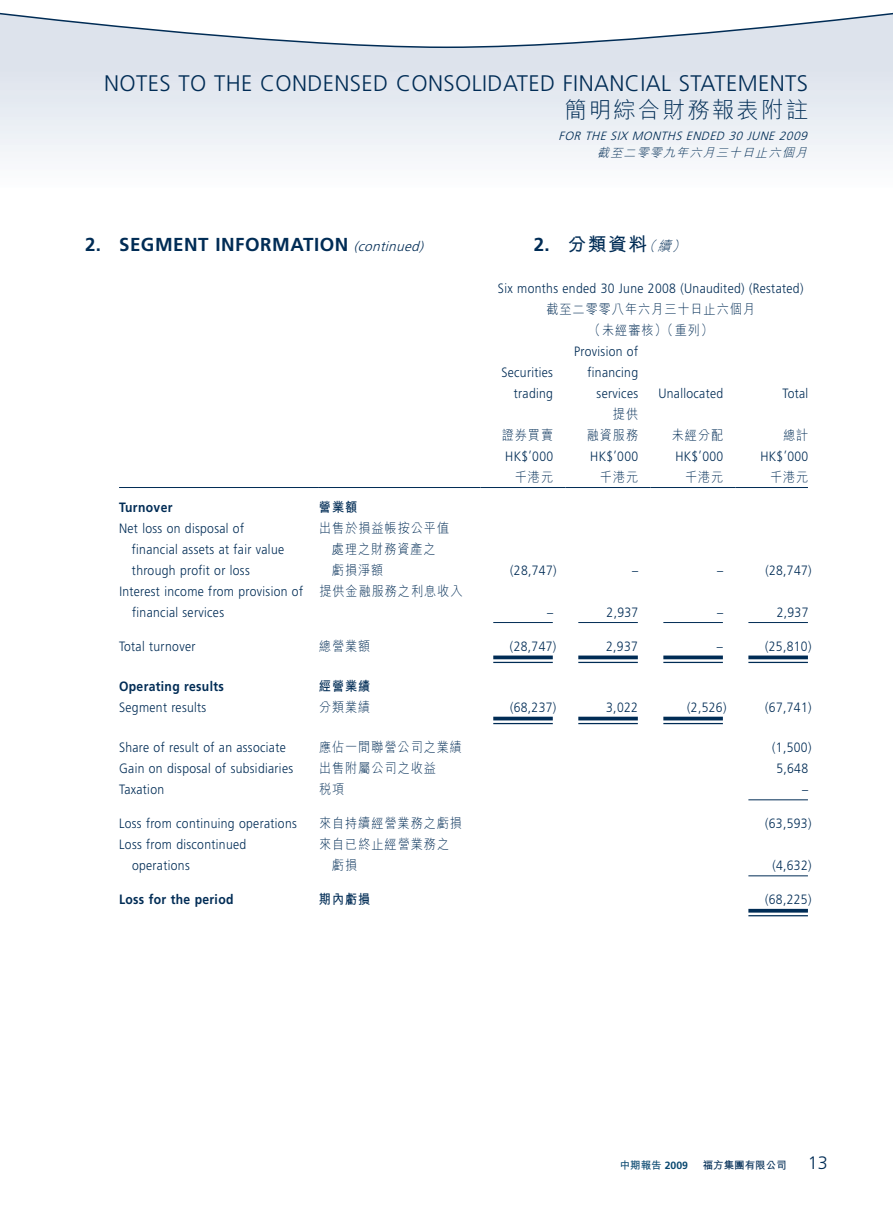
<style>
.page{position:relative;width:893px;height:1212px;background:#fff}
.page>*{position:absolute;margin:0;border:0;box-sizing:border-box;transform-origin:0 0}
.t1{font:300 22.5px "Frutiger LT Std";letter-spacing:.02em;color:#002c55}
.t2{font:300 22.5px "M Hei HK";letter-spacing:.095em;color:#002c55}
.t3{font:700 18.75px "Frutiger LT Std";letter-spacing:.03em;color:#002c55}
.t4{font:700 18.75px "M Hei HK";color:#002c55}
.t5{font:300 13.5px/21px "Frutiger LT Std";letter-spacing:.03em;color:#002c55;scale:.9 1}
.t6{font:300 13.5px/21px "M Hei HK";letter-spacing:.08em;color:#002c55;scale:.9 1}
.t7{font:700 13.5px "Frutiger LT Std";letter-spacing:.03em;color:#002c55;scale:.9 1}
.t8{font:700 13.5px "M Hei HK";letter-spacing:.08em;color:#002c55;scale:.9 1}
.t9{font:italic 300 12px "Frutiger LT Std";color:#002c55}
.t10{font:italic 300 12px "M Hei HK";color:#002c55}
.t11{font:700 10.5px "M Hei HK";color:#002c55}
.t12{font:700 10.5px "M Hei HK";color:#094870}
.s1{font-weight:300;font-style:italic;font-size:13.5px}
.s2{font-family:"Frutiger LT Std"}
.s3{font-family:"Frutiger LT Std";font-weight:300;font-size:18px}
</style>
<div class="page">
<svg style="left:0;top:12px;width:893px;height:145px"></svg>
<hr style="left:119px;top:487px;width:200px;height:1px;background:#002c55">
<hr style="left:319px;top:487px;width:161px;height:1px;background:#002c55">
<hr style="left:480px;top:487px;width:86px;height:1px;background:#002c55">
<hr style="left:566px;top:487px;width:85px;height:1px;background:#002c55">
<hr style="left:651px;top:487px;width:85px;height:1px;background:#002c55">
<hr style="left:736px;top:487px;width:72px;height:1px;background:#002c55">
<hr style="left:493px;top:622px;width:60px;height:1px;background:#002c55">
<hr style="left:578px;top:622px;width:60px;height:1px;background:#002c55">
<hr style="left:663px;top:622px;width:60px;height:1px;background:#002c55">
<hr style="left:748px;top:622px;width:60px;height:1px;background:#002c55">
<svg style="left:493px;top:655px;width:60px;height:4px"></svg>
<hr style="left:493px;top:662px;width:60px;height:1px;background:#002c55">
<svg style="left:578px;top:655px;width:60px;height:4px"></svg>
<hr style="left:578px;top:662px;width:60px;height:1px;background:#002c55">
<svg style="left:663px;top:655px;width:60px;height:4px"></svg>
<hr style="left:663px;top:662px;width:60px;height:1px;background:#002c55">
<svg style="left:748px;top:655px;width:60px;height:4px"></svg>
<hr style="left:748px;top:662px;width:60px;height:1px;background:#002c55">
<hr style="left:493px;top:717px;width:60px;height:3px;background:#002c55">
<hr style="left:493px;top:723px;width:60px;height:1px;background:#002c55">
<hr style="left:578px;top:717px;width:60px;height:3px;background:#002c55">
<hr style="left:578px;top:723px;width:60px;height:1px;background:#002c55">
<hr style="left:663px;top:717px;width:60px;height:3px;background:#002c55">
<hr style="left:663px;top:723px;width:60px;height:1px;background:#002c55">
<hr style="left:748px;top:799px;width:60px;height:1px;background:#002c55">
<hr style="left:748px;top:875px;width:60px;height:1px;background:#002c55">
<hr style="left:748px;top:909px;width:60px;height:3px;background:#002c55">
<hr style="left:748px;top:915px;width:60px;height:1px;background:#002c55">
<h1 class="t1" style="left:104px;top:70px;width:706px">NOTES TO THE CONDENSED CONSOLIDATED FINANCIAL STATEMENTS</h1>
<h1 class="t2" style="left:564px;top:99px;width:245px">簡明綜合財務報表附註</h1>
<p class="t9" style="left:559px;top:129px;width:253px">FOR THE SIX MONTHS ENDED 30 JUNE 2009</p>
<p class="t10" style="left:597px;top:146px;width:214px">截至二零零九年六月三十日止六個月</p>
<h2 class="t3" style="left:85px;top:233px;width:343px">2. SEGMENT INFORMATION <span class="s1">(continued)</span></h2>
<h2 class="t4" style="left:534px;top:230px;width:157px"><span class="s2">2.</span> 分類資料<span class="s1">（續）</span></h2>
<p class="t5" style="left:498px;top:278px;width:341px">Six months ended 30 June 2008 (Unaudited) (Restated)</p>
<p class="t6" style="left:546px;top:298px;width:233px;text-align:center">截至二零零八年六月三十日止六個月（未經審核）（重列）</p>
<p class="t5" style="left:501px;top:362px;width:59px;text-align:right">Securities trading</p>
<p class="t5" style="left:574px;top:341px;width:73px;text-align:right">Provision of financing services</p>
<p class="t5" style="left:658px;top:383px;width:74px">Unallocated</p>
<p class="t5" style="left:783px;top:383px;width:30px">Total</p>
<p class="t6" style="left:502px;top:424px;width:59px">證券買賣</p>
<p class="t6" style="left:587px;top:403px;width:59px;text-align:right">提供<br>融資服務</p>
<p class="t6" style="left:672px;top:424px;width:59px">未經分配</p>
<p class="t6" style="left:783px;top:424px;width:30px">總計</p>
<p class="t7" style="left:119px;top:499px;width:61px">Turnover</p>
<p class="t8" style="left:319px;top:497px;width:44px">營業額</p>
<p class="t5" style="left:132px;top:518px;width:171px;text-indent:-13px">Net loss on disposal of financial assets at fair value through profit or loss</p>
<p class="t6" style="left:332px;top:517px;width:132px;text-indent:-13px">出售於損益帳按公平值處理之財務資產之虧損淨額</p>
<p class="t5" style="left:132px;top:581px;width:191px;text-indent:-13px">Interest income from provision of financial services</p>
<p class="t6" style="left:319px;top:580px;width:161px">提供金融服務之利息收入</p>
<p class="t5" style="left:505px;top:446px;width:55px">HK$’000</p>
<p class="t5" style="left:590px;top:446px;width:55px">HK$’000</p>
<p class="t5" style="left:675px;top:446px;width:55px">HK$’000</p>
<p class="t5" style="left:760px;top:446px;width:55px">HK$’000</p>
<p class="t6" style="left:515px;top:466px;width:44px">千港元</p>
<p class="t6" style="left:600px;top:466px;width:44px">千港元</p>
<p class="t6" style="left:685px;top:466px;width:44px">千港元</p>
<p class="t6" style="left:770px;top:466px;width:44px">千港元</p>
<p class="t5" style="left:510px;top:560px;width:53px">(28,747)</p>
<p class="t5" style="left:632px;top:560px;width:8px">–</p>
<p class="t5" style="left:717px;top:560px;width:8px">–</p>
<p class="t5" style="left:765px;top:560px;width:53px">(28,747)</p>
<p class="t5" style="left:547px;top:602px;width:8px">–</p>
<p class="t5" style="left:607px;top:602px;width:37px">2,937</p>
<p class="t5" style="left:717px;top:602px;width:8px">–</p>
<p class="t5" style="left:777px;top:602px;width:37px">2,937</p>
<p class="t5" style="left:119px;top:636px;width:87px">Total turnover</p>
<p class="t6" style="left:319px;top:635px;width:59px">總營業額</p>
<p class="t5" style="left:510px;top:636px;width:53px">(28,747)</p>
<p class="t5" style="left:606px;top:636px;width:37px">2,937</p>
<p class="t5" style="left:717px;top:636px;width:8px">–</p>
<p class="t5" style="left:765px;top:636px;width:53px">(25,810)</p>
<p class="t7" style="left:119px;top:678px;width:118px">Operating results</p>
<p class="t8" style="left:319px;top:676px;width:59px">經營業績</p>
<p class="t5" style="left:119px;top:697px;width:98px">Segment results</p>
<p class="t6" style="left:319px;top:696px;width:59px">分類業績</p>
<p class="t5" style="left:510px;top:697px;width:53px">(68,237)</p>
<p class="t5" style="left:606px;top:697px;width:37px">3,022</p>
<p class="t5" style="left:687px;top:697px;width:45px">(2,526)</p>
<p class="t5" style="left:765px;top:697px;width:53px">(67,741)</p>
<p class="t5" style="left:119px;top:737px;width:187px">Share of result of an associate</p>
<p class="t6" style="left:319px;top:736px;width:161px">應佔一間聯營公司之業績</p>
<p class="t5" style="left:772px;top:737px;width:45px">(1,500)</p>
<p class="t5" style="left:119px;top:758px;width:195px">Gain on disposal of subsidiaries</p>
<p class="t6" style="left:319px;top:757px;width:131px">出售附屬公司之收益</p>
<p class="t5" style="left:776px;top:758px;width:37px">5,648</p>
<p class="t5" style="left:119px;top:779px;width:51px">Taxation</p>
<p class="t6" style="left:319px;top:778px;width:30px">稅項</p>
<p class="t5" style="left:802px;top:779px;width:8px">–</p>
<p class="t5" style="left:119px;top:813px;width:199px">Loss from continuing operations</p>
<p class="t6" style="left:319px;top:812px;width:161px">來自持續經營業務之虧損</p>
<p class="t5" style="left:765px;top:813px;width:53px">(63,593)</p>
<p class="t5" style="left:132px;top:834px;width:128px;text-indent:-13px">Loss from discontinued operations</p>
<p class="t6" style="left:332px;top:833px;width:132px;text-indent:-13px">來自已終止經營業務之虧損</p>
<p class="t5" style="left:772px;top:855px;width:45px">(4,632)</p>
<p class="t7" style="left:119px;top:891px;width:129px">Loss for the period</p>
<p class="t8" style="left:319px;top:889px;width:59px">期內虧損</p>
<p class="t5" style="left:765px;top:889px;width:53px">(68,225)</p>
<p class="t12" style="left:620px;top:1158px;width:70px">中期報告 <span class="s2">2009</span></p>
<p class="t11" style="left:703px;top:1158px;width:127px">福方集團有限公司 <span class="s3">13</span></p>
</div>
